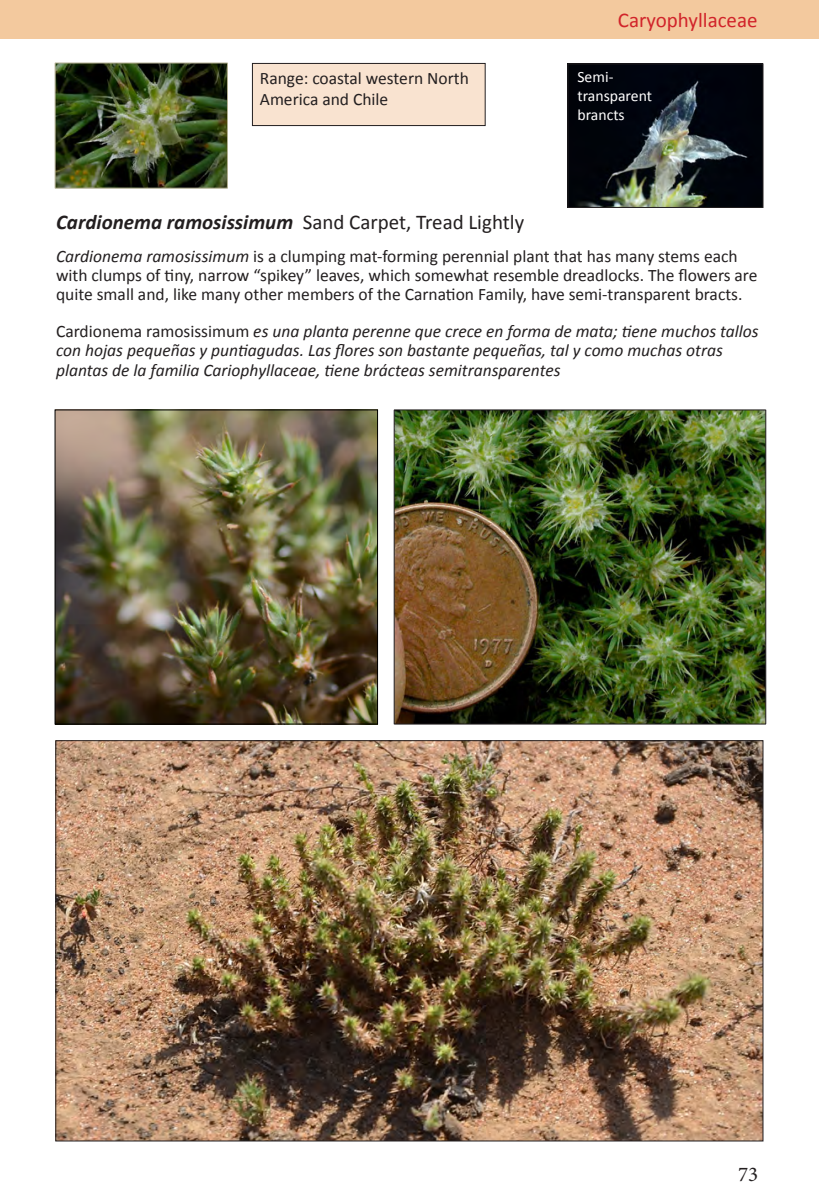
<style>
.page{position:relative;width:819px;height:1197px;background:#fff}
.page>*{position:absolute;margin:0;border:0;box-sizing:border-box;transform-origin:0 0}
.t1{font:21px "Calibri";color:#231f20}
.t2{font:21px "Calibri";color:#d1232a}
.t3{font:21px "Minion Pro";color:#231f20}
.t4{font:17.5px/19.2px "Calibri";color:#231f20}
.t5{font:italic 17.5px/19.2px "Calibri";color:#231f20}
.t6{font:15.75px/18.9px "Calibri";color:#fff}
.s1{font-weight:700;font-style:italic}
.s2{font-style:italic}
.s3{font-style:normal}
</style>
<div class="page">
<img style="left:57px;top:742px;width:704px;height:397px">
<div style="left:0;top:0;width:819px;height:39px;background:#f3c99e"></div>
<img style="left:57px;top:65px;width:169px;height:122px">
<div style="left:55px;top:63px;width:173px;height:126px;border:1px solid #b1ad90"></div>
<div style="left:252px;top:63px;width:233px;height:63px;background:#f9e3d0"></div>
<div style="left:252px;top:63px;width:234px;height:63px;border:1px solid #231f20"></div>
<img style="left:57px;top:412px;width:319px;height:310px">
<div style="left:55px;top:410px;width:323px;height:314px;border:1px solid #000"></div>
<img style="left:396px;top:412px;width:368px;height:310px">
<div style="left:394px;top:410px;width:372px;height:314px;border:1px solid #231f20"></div>
<img style="left:569px;top:65px;width:192px;height:141px">
<div style="left:567px;top:63px;width:196px;height:145px;border:1px solid #231f20"></div>
<p class="t4" style="left:260px;top:68px;width:211px;line-height:21px">Range: coastal western North<br>America and Chile</p>
<p class="t2" style="left:618px;top:7px;width:141px">Caryophyllaceae</p>
<p class="t6" style="left:577px;top:67px;width:76px">Semi&shy;transparent brancts</p>
<p class="t1" style="left:56px;top:208px;width:470px"><span class="s1">Cardionema ramosissimum</span> Sand Carpet, Tread Lightly</p>
<p class="t4" style="left:56px;top:247px;width:703px"><span class="s2">Cardionema ramosissimum</span> is a clumping mat-forming perennial plant that has many stems each with clumps of tiny, narrow “spikey” leaves, which somewhat resemble dreadlocks. The flowers are quite small and, like many other members of the Carnation Family, have semi-transparent bracts.</p>
<p class="t5" style="left:56px;top:321px;width:704px"><span class="s3">Cardionema ramosissimum</span> es una planta perenne que crece en forma de mata; tiene muchos tallos con hojas pequeñas y puntiagudas. Las flores son bastante pequeñas, tal y como muchas otras plantas de la familia Cariophyllaceae, tiene brácteas semitransparentes</p>
<p class="t3" style="left:738px;top:1160px;width:22px">73</p>
</div>
